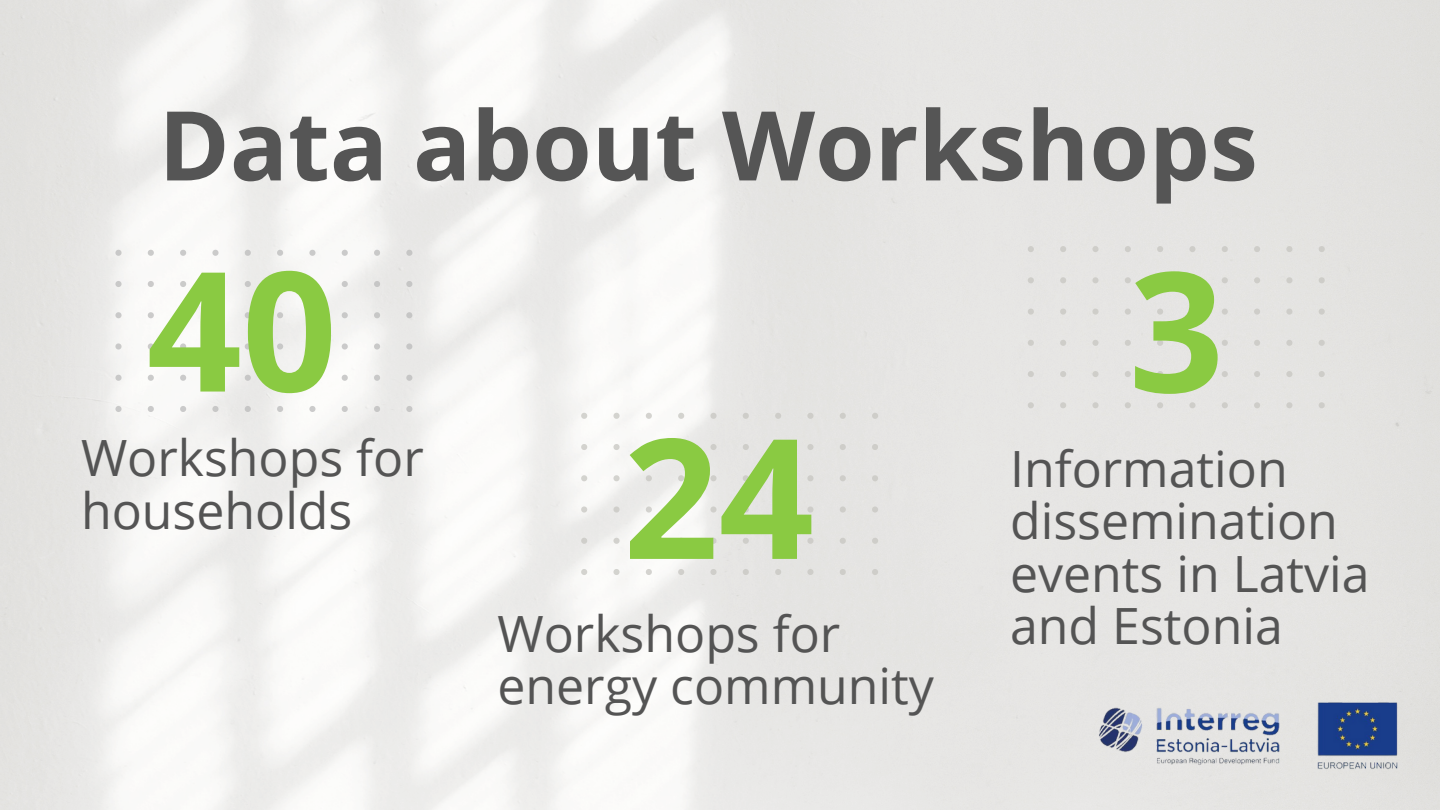
<style>
.page{position:relative;width:1440px;height:810px;background:#fff}
.page>*{position:absolute;margin:0;border:0;box-sizing:border-box;transform-origin:0 0}
.t1{font:700 167px "Open Sans";color:#8aca42}
.t2{font:700 166.6px "Open Sans";color:#8aca42}
.t3{font:700 96.3px "Open Sans";color:#555}
.t4{font:50px/52.5px "Open Sans";color:#545454}
</style>
<div class="page">
<svg style="left:115px;top:250px;width:297px;height:162px;fill:#f5f5f4"></svg>
<svg style="left:581px;top:413px;width:297px;height:162px;fill:#e7e6e4"></svg>
<div style="left:1028px;top:246px;width:297px;height:162px;background:#e5e4e3"></div>
<img style="left:1076px;top:686px;width:339px;height:99px">
<h3 class="t3" style="left:159px;top:78px;width:1101px">Data about Workshops</h3>
<h2 class="t2" style="left:147px;top:214px;width:192px">40</h2>
<p class="t4" style="left:81px;top:430px;width:344px">Workshops for households</p>
<h1 class="t1" style="left:623px;top:381px;width:192px">24</h1>
<p class="t4" style="left:497px;top:606px;width:438px">Workshops for energy community</p>
<h1 class="t1" style="left:1129px;top:214px;width:97px">3</h1>
<p class="t4" style="left:1010px;top:441px;width:361px">Information dissemination events in Latvia and Estonia</p>
</div>
